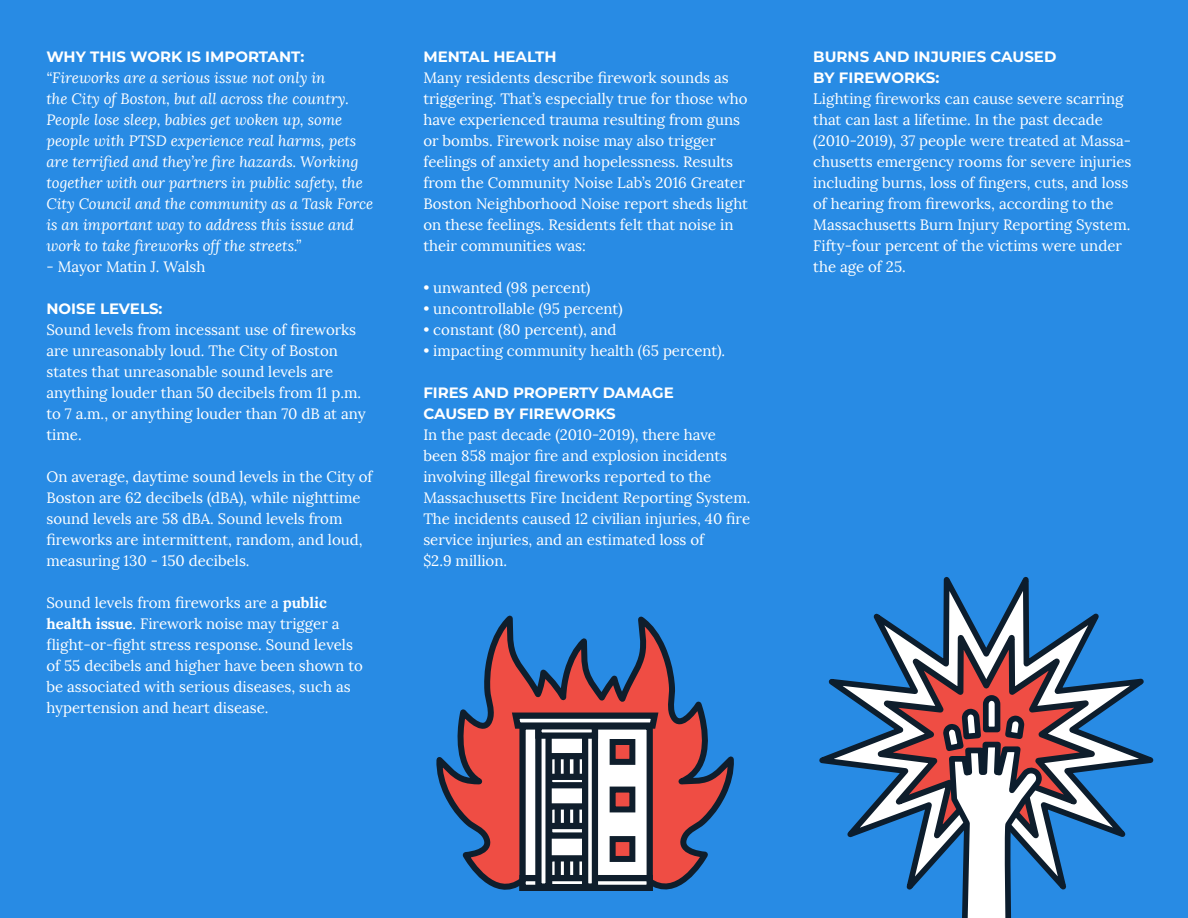
<style>
.page{position:relative;width:1188px;height:918px;background:#288be4}
.page>*{position:absolute;margin:0;border:0;box-sizing:border-box;transform-origin:0 0}
.t1{font:15px/21px "Lora";color:#fff}
.t2{font:italic 15px/21px "Lora";color:#fff}
.t3{font:700 15px/21px "Montserrat";color:#fff}
.s1{font-weight:700}
</style>
<div class="page">
<svg style="left:819px;top:576px;width:335px;height:314px"></svg>
<svg style="left:857px;top:614px;width:259px;height:258px"></svg>
<svg style="left:939px;top:692px;width:107px;height:226px"></svg>
<svg style="left:436px;top:615px;width:298px;height:275px"></svg>
<svg style="left:508px;top:709px;width:154px;height:24px;background:#8b5b5e"></svg>
<div style="left:519px;top:723px;width:134px;height:168px;background:#fff;border:6px solid #0f1e2c"></div>
<div style="left:610px;top:739px;width:25px;height:26px;background:#ef4d44;border:6px solid #0f1e2c"></div>
<div style="left:610px;top:787px;width:25px;height:25px;background:#ef4d44;border:6px solid #0f1e2c"></div>
<div style="left:610px;top:836px;width:25px;height:26px;background:#ef4d44;border:6px solid #0f1e2c"></div>
<svg style="left:552px;top:753px;width:30px;height:86px"></svg>
<svg style="left:519px;top:875px;width:134px;height:16px"></svg>
<div style="left:535px;top:724px;width:17px;height:166px;background:#fff;border:6px solid #0f1e2c"></div>
<div style="left:546px;top:855px;width:47px;height:35px;border:6px solid #0f1e2c"></div>
<div style="left:555px;top:858px;width:6px;height:19px;background:#0f1e2c"></div>
<div style="left:564px;top:858px;width:6px;height:19px;background:#0f1e2c"></div>
<div style="left:573px;top:858px;width:6px;height:19px;background:#0f1e2c"></div>
<div style="left:549px;top:823px;width:45px;height:6px;background:#0f1e2c"></div>
<div style="left:549px;top:774px;width:45px;height:6px;background:#0f1e2c"></div>
<svg style="left:582px;top:739px;width:16px;height:151px;background:#414d58"></svg>
<div style="left:555px;top:757px;width:6px;height:18px;background:#0f1e2c"></div>
<div style="left:564px;top:757px;width:6px;height:18px;background:#0f1e2c"></div>
<svg style="left:535px;top:723px;width:63px;height:16px"></svg>
<div style="left:573px;top:757px;width:7px;height:18px;background:#0f1e2c"></div>
<div style="left:555px;top:806px;width:6px;height:19px;background:#0f1e2c"></div>
<div style="left:564px;top:806px;width:6px;height:19px;background:#0f1e2c"></div>
<div style="left:573px;top:806px;width:6px;height:19px;background:#0f1e2c"></div>
<p class="t3" style="left:46px;top:45px;width:259px">WHY THIS WORK IS IMPORTANT:</p>
<p class="t2" style="left:46px;top:67px;width:328px">“Fireworks are a serious issue not only in<br>the City of Boston, but all across the country.<br>People lose sleep, babies get woken up, some people with PTSD experience real harms, pets are terrified and they’re fire hazards. Working together with our partners in public safety, the City Council and the community as a Task Force is an important way to address this issue and work to take fireworks off the streets.”</p>
<p class="t1" style="left:46px;top:256px;width:161px">- Mayor Matin J. Walsh</p>
<p class="t3" style="left:46px;top:297px;width:118px">NOISE LEVELS:</p>
<p class="t1" style="left:46px;top:319px;width:321px">Sound levels from incessant use of fireworks are unreasonably loud. The City of Boston states that unreasonable sound levels are anything louder than 50 decibels from 11 p.m. to 7 a.m., or anything louder than 70 dB at any time.</p>
<p class="t1" style="left:46px;top:466px;width:328px">On average, daytime sound levels in the City of Boston are 62 decibels (dBA), while nighttime sound levels are 58 dBA. Sound levels from fireworks are intermittent, random, and loud, measuring 130 - 150 decibels.</p>
<p class="t1" style="left:46px;top:592px;width:318px">Sound levels from fireworks are a <span class="s1">public health issue</span>. Firework noise may trigger a flight-or-fight stress response. Sound levels of 55 decibels and higher have been shown to be associated with serious diseases, such as hypertension and heart disease.</p>
<p class="t3" style="left:423px;top:45px;width:135px">MENTAL HEALTH</p>
<p class="t1" style="left:423px;top:67px;width:326px">Many residents describe firework sounds as triggering. That’s especially true for those who have experienced trauma resulting from guns or bombs. Firework noise may also trigger feelings of anxiety and hopelessness. Results from the Community Noise Lab’s 2016 Greater Boston Neighborhood Noise report sheds light on these feelings. Residents felt that noise in their communities was:</p>
<p class="t1" style="left:423px;top:277px;width:169px">• unwanted (98 percent)</p>
<p class="t1" style="left:423px;top:298px;width:201px">• uncontrollable (95 percent)</p>
<p class="t1" style="left:423px;top:319px;width:195px">• constant (80 percent), and</p>
<p class="t1" style="left:423px;top:340px;width:303px">• impacting community health (65 percent).</p>
<p class="t3" style="left:423px;top:381px;width:252px">FIRES AND PROPERTY DAMAGE<br>CAUSED BY FIREWORKS</p>
<p class="t1" style="left:423px;top:424px;width:329px">In the past decade (2010-2019), there have been 858 major fire and explosion incidents involving illegal fireworks reported to the Massachusetts Fire Incident Reporting System.<br>The incidents caused 12 civilian injuries, 40 fire service injuries, and an estimated loss of</p>
<p class="t1" style="left:423px;top:550px;width:85px">$2.9 million.</p>
<p class="t3" style="left:813px;top:45px;width:245px">BURNS AND INJURIES CAUSED<br>BY FIREWORKS:</p>
<p class="t1" style="left:813px;top:88px;width:320px">Lighting fireworks can cause severe scarring that can last a lifetime. In the past decade (2010-2019), 37 people were treated at Massa&shy;chusetts emergency rooms for severe injuries including burns, loss of fingers, cuts, and loss of hearing from fireworks, according to the Massachusetts Burn Injury Reporting System.<br>Fifty-four percent of the victims were under the age of 25.</p>
</div>
